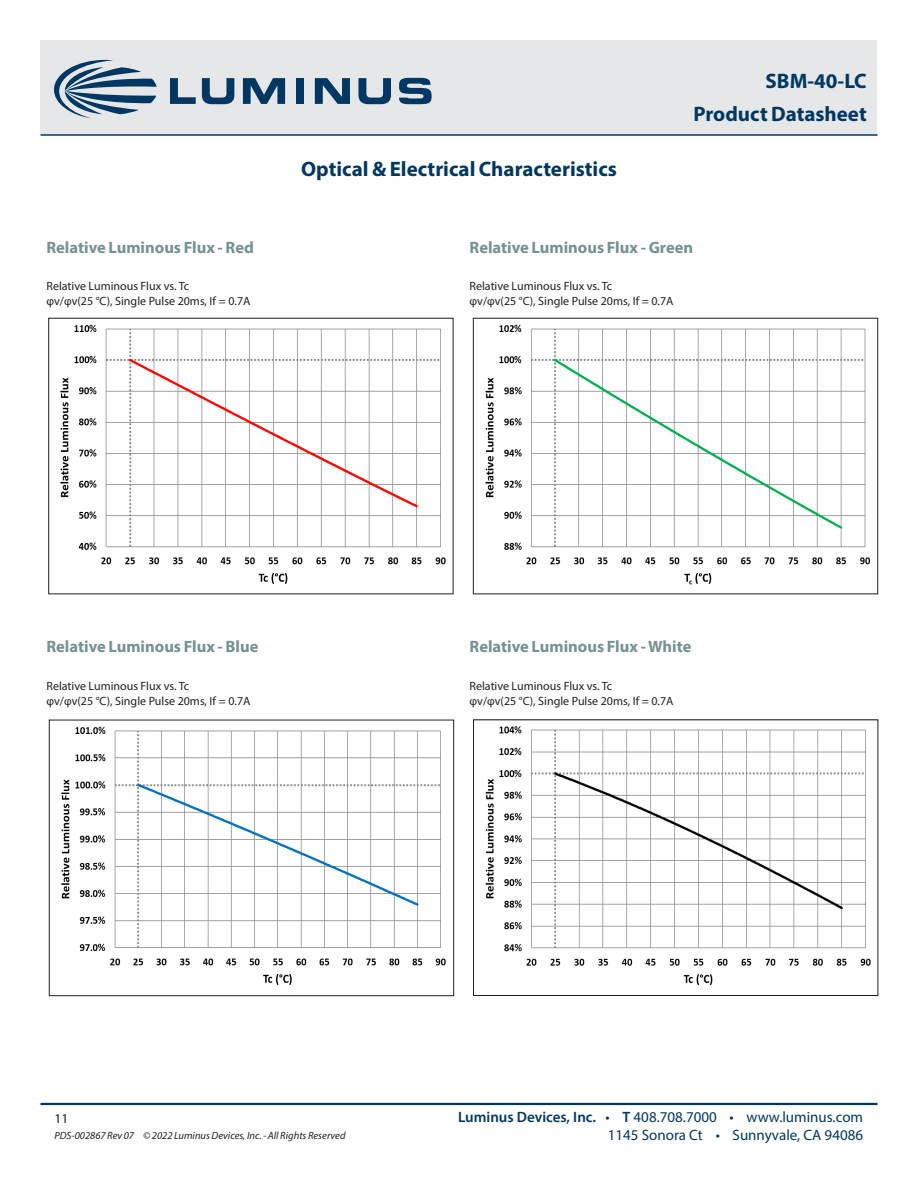
<style>
.page{position:relative;width:918px;height:1188px;background:#fff}
.page>*{position:absolute;margin:0;border:0;box-sizing:border-box;transform-origin:0 0}
.DS_Title1{font:700 21px "Myriad Pro";color:#003863}
.DS_Body{font:700 16.5px "Myriad Pro";color:#749291}
.t1{font:15px "Myriad Pro";color:#003863}
.zzFooterRight2{font:13.5px "Myriad Pro";color:#231f20}
.t2{font:12px "Myriad Pro";color:#231f20}
.zzFooterRight1{font:italic 10.5px "Myriad Pro";color:#231f20}
.s1{font-weight:600}
</style>
<div class="page">
<div style="left:40px;top:40px;width:838px;height:95px;background:#e6e7e9"></div>
<hr style="left:40px;top:1103px;width:838px;height:2px;background:#003863">
<hr style="left:40px;top:134px;width:838px;height:2px;background:#003863">
<svg style="left:170px;top:78px;width:26px;height:26px"></svg>
<svg style="left:202px;top:78px;width:32px;height:26px"></svg>
<svg style="left:243px;top:78px;width:42px;height:26px"></svg>
<div style="left:296px;top:78px;width:8px;height:26px;background:#003863"></div>
<svg style="left:315px;top:78px;width:35px;height:26px"></svg>
<svg style="left:358px;top:78px;width:33px;height:26px"></svg>
<svg style="left:399px;top:78px;width:33px;height:26px"></svg>
<svg style="left:54px;top:60px;width:103px;height:58px"></svg>
<img style="left:60px;top:324px;width:386px;height:260px">
<img style="left:485px;top:324px;width:386px;height:261px">
<div style="left:473px;top:318px;width:405px;height:276px;border:1px solid #231f20"></div>
<img style="left:485px;top:726px;width:386px;height:260px">
<div style="left:473px;top:720px;width:405px;height:276px;border:1px solid #231f20"></div>
<img style="left:61px;top:726px;width:385px;height:259px">
<div style="left:49px;top:720px;width:405px;height:276px;border:1px solid #231f20"></div>
<p class="DS_Body" style="left:46px;top:236px;width:209px">Relative Luminous Flux - Red</p>
<p class="t2" style="left:46px;top:279px;width:144px">Relative Luminous Flux vs. Tc</p>
<p class="t2" style="left:46px;top:293px;width:206px">φv/φv(25 °C), Single Pulse 20ms, If = 0.7A</p>
<p class="DS_Title1" style="left:301px;top:156px;width:317px">Optical &amp; Electrical Characteristics</p>
<p class="DS_Title1" style="left:766px;top:67px;width:103px">SBM-40-LC</p>
<p class="DS_Title1" style="left:693px;top:100px;width:175px">Product Datasheet</p>
<p class="DS_Body" style="left:470px;top:236px;width:225px">Relative Luminous Flux - Green</p>
<p class="t2" style="left:470px;top:279px;width:144px">Relative Luminous Flux vs. Tc</p>
<p class="t2" style="left:470px;top:293px;width:206px">φv/φv(25 °C), Single Pulse 20ms, If = 0.7A</p>
<p class="DS_Body" style="left:46px;top:636px;width:213px">Relative Luminous Flux - Blue</p>
<p class="t2" style="left:46px;top:679px;width:144px">Relative Luminous Flux vs. Tc</p>
<p class="t2" style="left:46px;top:693px;width:206px">φv/φv(25 °C), Single Pulse 20ms, If = 0.7A</p>
<p class="DS_Body" style="left:470px;top:636px;width:223px">Relative Luminous Flux - White</p>
<p class="t2" style="left:470px;top:679px;width:144px">Relative Luminous Flux vs. Tc</p>
<p class="t2" style="left:470px;top:693px;width:206px">φv/φv(25 °C), Single Pulse 20ms, If = 0.7A</p>
<p class="zzFooterRight2" style="left:54px;top:1110px;width:15px">11</p>
<p class="zzFooterRight1" style="left:54px;top:1129px;width:293px">PDS-002867 Rev 07 © 2022 Luminus Devices, Inc. - All Rights Reserved</p>
<p class="t1" style="left:458px;top:1108px;width:407px"><span class="s1">Luminus Devices, Inc.</span> • <span class="s1">T</span> 408.708.7000 • www.luminus.com</p>
<p class="t1" style="left:608px;top:1126px;width:257px">1145 Sonora Ct • Sunnyvale, CA 94086</p>
</div>
